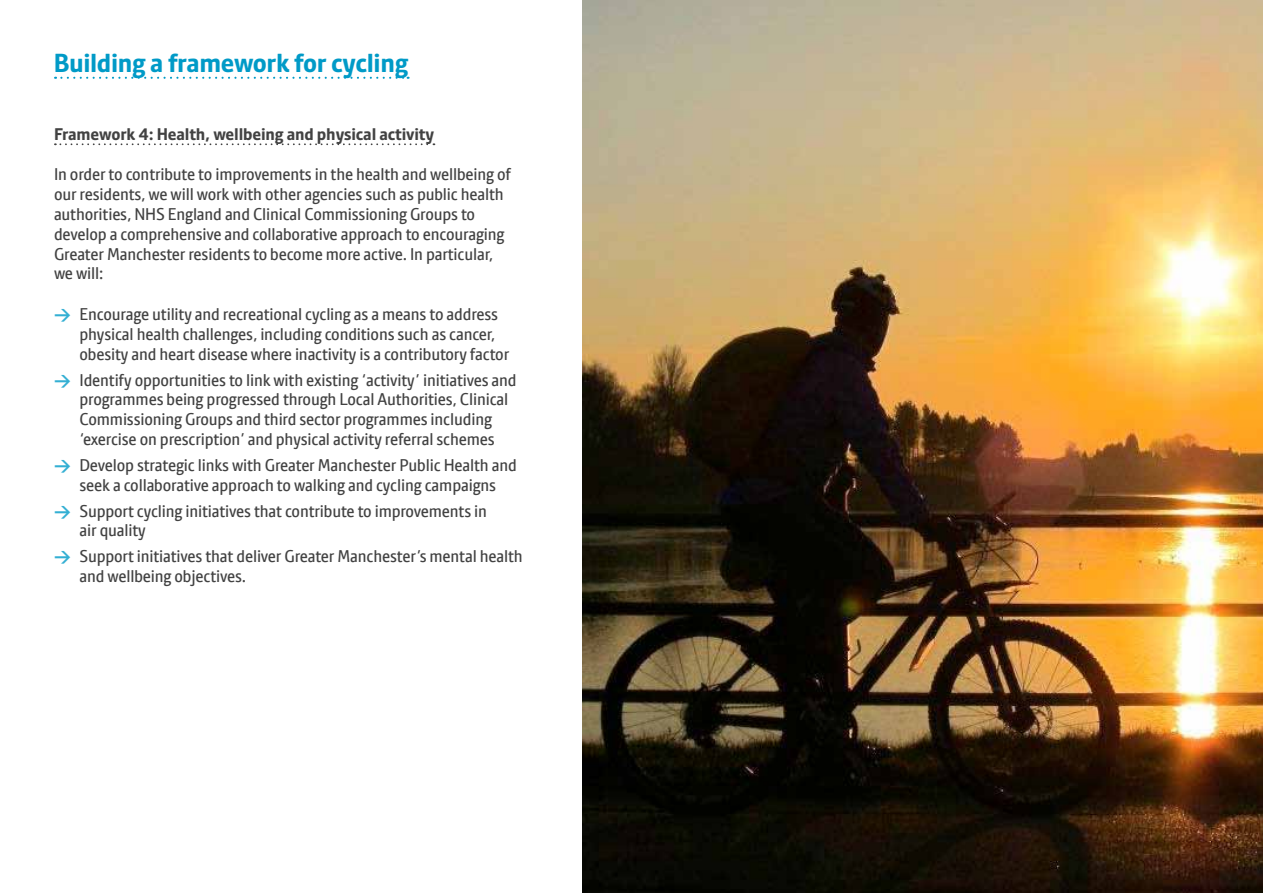
<style>
.page{position:relative;width:1263px;height:893px;background:#fff}
.page>*{position:absolute;margin:0;border:0;box-sizing:border-box;transform-origin:0 0}
.t1{font:700 25.5px "Pantograph Sans";letter-spacing:-.015em;color:#009ac7}
.t2{font:16.5px/19.8px "Pantograph Sans";letter-spacing:-.01em;color:#424242}
.t3{font:700 16.5px "Pantograph Sans";letter-spacing:-.01em;color:#424242}
.s1{font-family:"DIN";font-weight:700;color:#33afd3}
</style>
<div class="page">
<img style="left:582px;top:0;width:681px;height:893px">
<svg style="left:55px;top:77px;width:354px;height:2px"></svg>
<svg style="left:55px;top:143px;width:379px;height:2px"></svg>
<h1 class="t1" style="left:54px;top:47px;width:356px">Building a framework for cycling</h1>
<p class="t3" style="left:54px;top:124px;width:382px">Framework 4: Health, wellbeing and physical activity</p>
<p class="t2" style="left:54px;top:165px;width:459px">In order to contribute to improvements in the health and wellbeing of our residents, we will work with other agencies such as public health authorities, NHS England and Clinical Commissioning Groups to develop a comprehensive and collaborative approach to encouraging Greater Manchester residents to become more active. In particular, we will:</p>
<p class="t2" style="left:79px;top:304px;width:431px;text-indent:-25px"><span class="s1">&gt;</span> Encourage utility and recreational cycling as a means to address physical health challenges, including conditions such as cancer, obesity and heart disease where inactivity is a contributory factor</p>
<p class="t2" style="left:79px;top:370px;width:439px;text-indent:-25px"><span class="s1">&gt;</span> Identify opportunities to link with existing ‘activity’ initiatives and programmes being progressed through Local Authorities, Clinical Commissioning Groups and third sector programmes including ‘exercise on prescription’ and physical activity referral schemes</p>
<p class="t2" style="left:54px;top:455px;width:464px;text-align:center"><span class="s1">&gt;</span> Develop strategic links with Greater Manchester Public Health and seek a collaborative approach to walking and cycling campaigns</p>
<p class="t2" style="left:79px;top:501px;width:409px;text-indent:-25px"><span class="s1">&gt;</span> Support cycling initiatives that contribute to improvements in air quality</p>
<p class="t2" style="left:79px;top:546px;width:445px;text-indent:-25px"><span class="s1">&gt;</span> Support initiatives that deliver Greater Manchester’s mental health and wellbeing objectives.</p>
</div>
